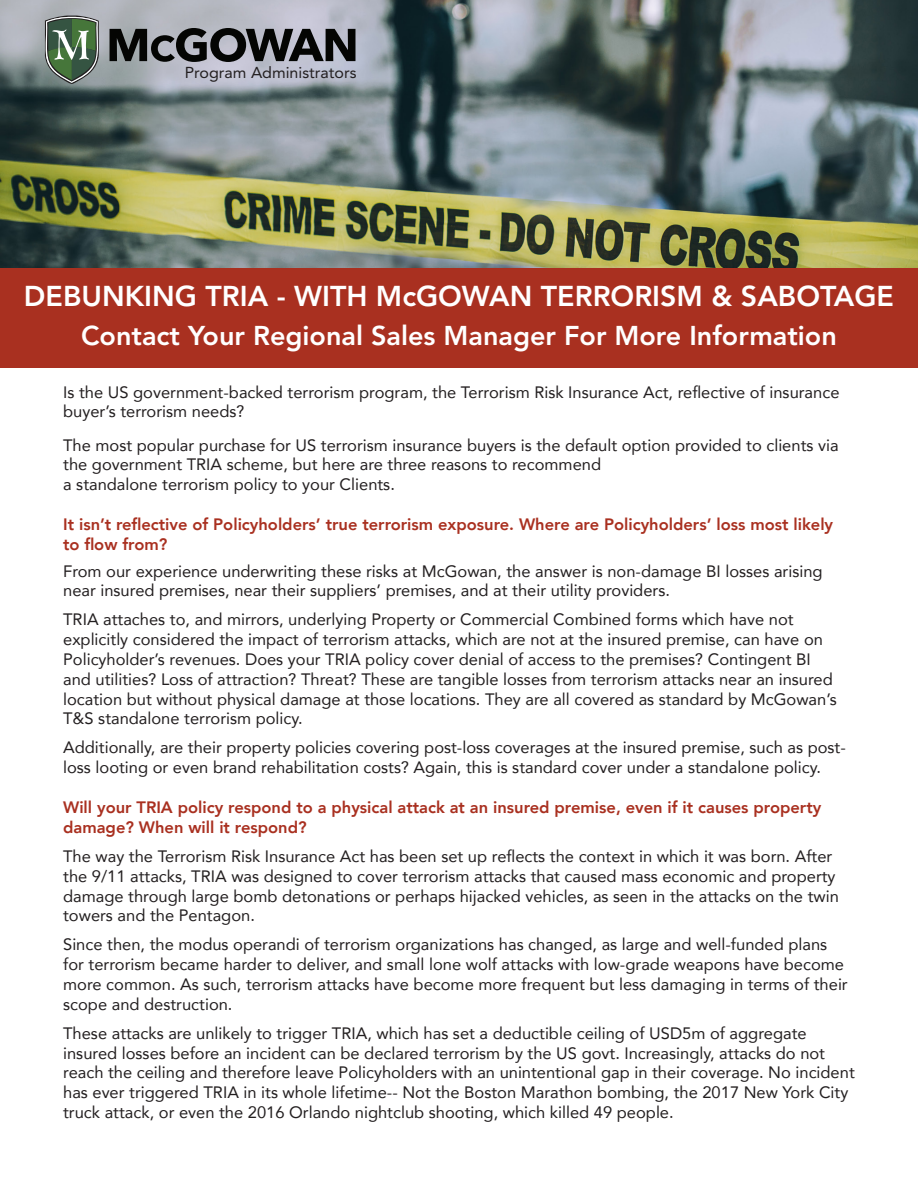
<style>
.page{position:relative;width:918px;height:1188px;background:#fff}
.page>*{position:absolute;margin:0;border:0;box-sizing:border-box;transform-origin:0 0}
.t1{font:800 28.5px "Avenir LT Std";color:#fff}
.t2{font:800 27px "Avenir LT Std";color:#fff}
.t3{font:16.5px/19.8px "Avenir";color:#231f20}
.t4{font:800 16.5px/19.8px "Avenir";color:#a93020}
.t5{font:15.75px "Avenir LT Std";color:#231f20}
</style>
<div class="page">
<img style="left:0;top:0;width:918px;height:268px">
<svg style="left:110px;top:28px;width:245px;height:34px"></svg>
<svg style="left:45px;top:15px;width:55px;height:69px"></svg>
<div style="left:0;top:268px;width:918px;height:99px;background:#a93020"></div>
<p class="t5" style="left:185px;top:64px;width:173px">Program Administrators</p>
<p class="t1" style="left:24px;top:280px;width:872px">DEBUNKING TRIA - WITH McGOWAN TERRORISM &amp; SABOTAGE</p>
<p class="t2" style="left:81px;top:320px;width:757px">Contact Your Regional Sales Manager For More Information</p>
<p class="t3" style="left:63px;top:381px;width:778px">Is the US government-backed terrorism program, the Terrorism Risk Insurance Act, reflective of insurance buyer’s terrorism needs?</p>
<p class="t3" style="left:63px;top:434px;width:777px">The most popular purchase for US terrorism insurance buyers is the default option provided to clients via the government TRIA scheme, but here are three reasons to recommend<br>a standalone terrorism policy to your Clients.</p>
<p class="t4" style="left:63px;top:515px;width:772px">It isn’t reflective of Policyholders’ true terrorism exposure. Where are Policyholders’ loss most likely to flow from?</p>
<p class="t3" style="left:63px;top:560px;width:761px">From our experience underwriting these risks at McGowan, the answer is non-damage BI losses arising near insured premises, near their suppliers’ premises, and at their utility providers.</p>
<p class="t3" style="left:63px;top:609px;width:775px">TRIA attaches to, and mirrors, underlying Property or Commercial Combined forms which have not explicitly considered the impact of terrorism attacks, which are not at the insured premise, can have on Policyholder’s revenues. Does your TRIA policy cover denial of access to the premises? Contingent BI and utilities? Loss of attraction? Threat? These are tangible losses from terrorism attacks near an insured location but without physical damage at those locations. They are all covered as standard by McGowan’s T&amp;S standalone terrorism policy.</p>
<p class="t3" style="left:63px;top:737px;width:784px">Additionally, are their property policies covering post-loss coverages at the insured premise, such as post&shy;loss looting or even brand rehabilitation costs? Again, this is standard cover under a standalone policy.</p>
<p class="t4" style="left:63px;top:798px;width:760px">Will your TRIA policy respond to a physical attack at an insured premise, even if it causes property damage? When will it respond?</p>
<p class="t3" style="left:63px;top:846px;width:777px">The way the Terrorism Risk Insurance Act has been set up reflects the context in which it was born. After the 9/11 attacks, TRIA was designed to cover terrorism attacks that caused mass economic and property damage through large bomb detonations or perhaps hijacked vehicles, as seen in the attacks on the twin towers and the Pentagon.</p>
<p class="t3" style="left:63px;top:934px;width:786px">Since then, the modus operandi of terrorism organizations has changed, as large and well-funded plans for terrorism became harder to deliver, and small lone wolf attacks with low-grade weapons have become more common. As such, terrorism attacks have become more frequent but less damaging in terms of their scope and destruction.</p>
<p class="t3" style="left:63px;top:1023px;width:793px">These attacks are unlikely to trigger TRIA, which has set a deductible ceiling of USD5m of aggregate insured losses before an incident can be declared terrorism by the US govt. Increasingly, attacks do not reach the ceiling and therefore leave Policyholders with an unintentional gap in their coverage. No incident has ever triggered TRIA in its whole lifetime-- Not the Boston Marathon bombing, the 2017 New York City truck attack, or even the 2016 Orlando nightclub shooting, which killed 49 people.</p>
</div>
